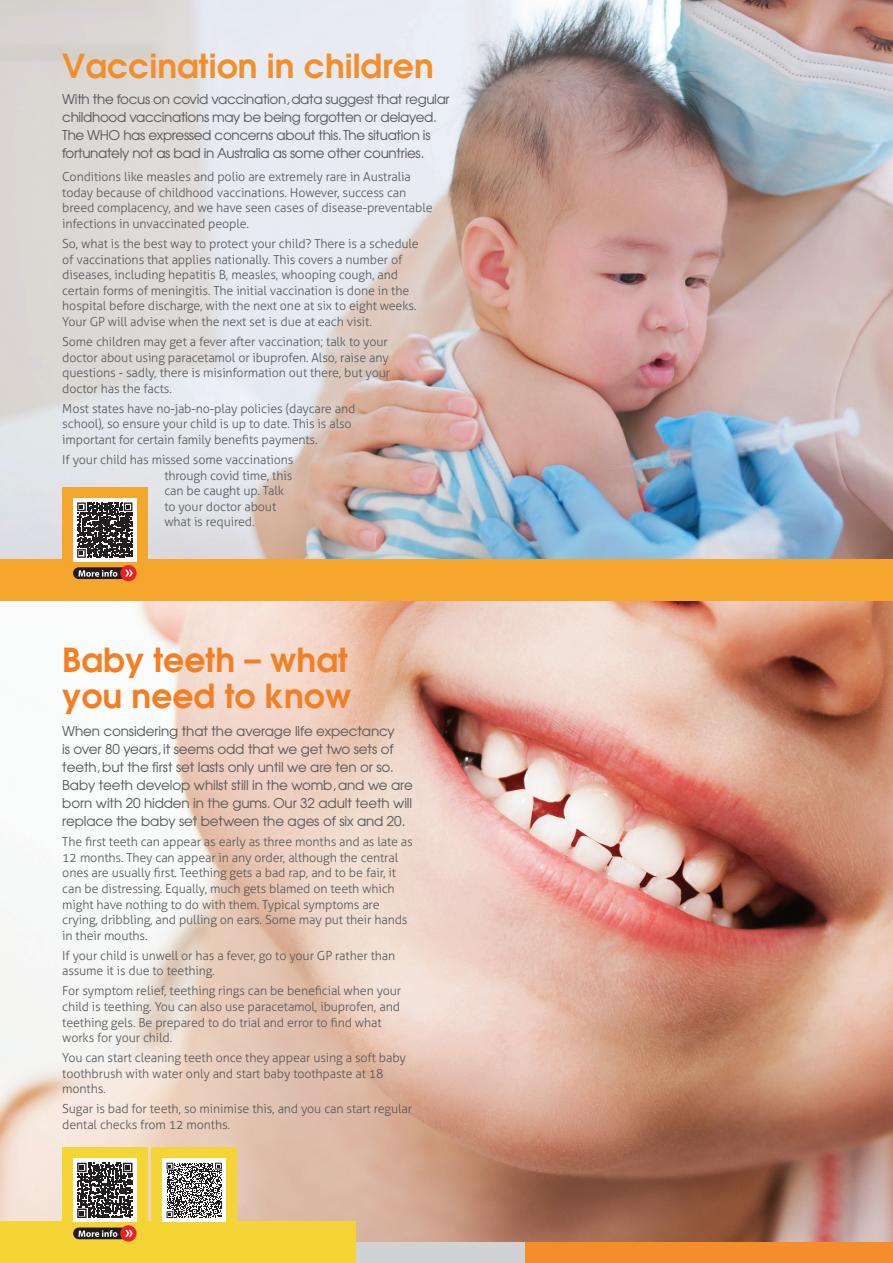
<style>
.page{position:relative;width:893px;height:1263px;background:#fff}
.page>*{position:absolute;margin:0;border:0;box-sizing:border-box;transform-origin:0 0}
.t1{font:600 33px/36px "Avant Garde";color:#f47e23}
.t2{font:600 33px "Avant Garde";color:#f48e2a}
.t3{font:13.5px/18px "Avant Garde";letter-spacing:-.015em;color:#57585a}
.t4{font:300 12.45px/15.6px "Aller";letter-spacing:-.01em;color:#57585a}
</style>
<div class="page">
<div style="left:0;top:1220px;width:356px;height:43px;background:#f4d535"></div>
<div style="left:356px;top:1220px;width:356px;height:43px;background:#d1d2d4"></div>
<div style="left:525px;top:1220px;width:368px;height:43px;background:#f48e2a"></div>
<img style="left:0;top:0;width:893px;height:1242px">
<div style="left:0;top:560px;width:892px;height:42px;background:#f5a72d"></div>
<div style="left:62px;top:488px;width:85px;height:85px;background:#f5a72d"></div>
<div style="left:73px;top:498px;width:64px;height:64px;background:#fff"></div>
<svg style="left:120px;top:565px;width:17px;height:16px"></svg>
<svg style="left:73px;top:567px;width:60px;height:12px"></svg>
<svg style="left:77px;top:502px;width:55px;height:56px"></svg>
<div style="left:0;top:1221px;width:356px;height:21px;background:#f4d535"></div>
<div style="left:62px;top:1148px;width:85px;height:85px;background:#f4d535"></div>
<div style="left:152px;top:1148px;width:85px;height:85px;background:#f4d535"></div>
<div style="left:73px;top:1158px;width:64px;height:64px;background:#fff"></div>
<div style="left:162px;top:1158px;width:64px;height:64px;background:#fff"></div>
<svg style="left:120px;top:1225px;width:17px;height:16px"></svg>
<svg style="left:73px;top:1227px;width:60px;height:12px"></svg>
<svg style="left:77px;top:1163px;width:55px;height:55px"></svg>
<svg style="left:167px;top:1163px;width:55px;height:55px"></svg>
<h1 class="t2" style="left:62px;top:44px;width:373px">Vaccination in children</h1>
<p class="t3" style="left:62px;top:90px;width:389px">With the focus on covid vaccination, data suggest that regular childhood vaccinations may be being forgotten or delayed.<br>The WHO has expressed concerns about this. The situation is fortunately not as bad in Australia as some other countries.</p>
<p class="t4" style="left:62px;top:169px;width:372px">Conditions like measles and polio are extremely rare in Australia today because of childhood vaccinations. However, success can breed complacency, and we have seen cases of disease-preventable infections in unvaccinated people.</p>
<p class="t4" style="left:62px;top:236px;width:358px">So, what is the best way to protect your child? There is a schedule of vaccinations that applies nationally. This covers a number of diseases, including hepatitis B, measles, whooping cough, and certain forms of meningitis. The initial vaccination is done in the hospital before discharge, with the next one at six to eight weeks.<br>Your GP will advise when the next set is due at each visit.</p>
<p class="t4" style="left:62px;top:334px;width:329px">Some children may get a fever after vaccination; talk to your doctor about using paracetamol or ibuprofen. Also, raise any questions - sadly, there is misinformation out there, but your doctor has the facts.</p>
<p class="t4" style="left:62px;top:401px;width:294px">Most states have no-jab-no-play policies (daycare and school), so ensure your child is up to date. This is also important for certain family benefits payments.</p>
<p class="t4" style="left:164px;top:452px;width:131px;text-indent:-102px">If your child has missed some vaccinations through covid time, this can be caught up. Talk to your doctor about what is required.</p>
<h1 class="t1" style="left:62px;top:641px;width:291px">Baby teeth – what you need to know</h1>
<p class="t3" style="left:62px;top:722px;width:352px">When considering that the average life expectancy<br>is over 80 years, it seems odd that we get two sets of teeth, but the first set lasts only until we are ten or so.<br>Baby teeth develop whilst still in the womb, and we are born with 20 hidden in the gums. Our 32 adult teeth will replace the baby set between the ages of six and 20.</p>
<p class="t4" style="left:62px;top:834px;width:352px">The first teeth can appear as early as three months and as late as 12 months. They can appear in any order, although the central ones are usually first. Teething gets a bad rap, and to be fair, it can be distressing. Equally, much gets blamed on teeth which might have nothing to do with them. Typical symptoms are crying, dribbling, and pulling on ears. Some may put their hands in their mouths.</p>
<p class="t4" style="left:62px;top:947px;width:334px">If your child is unwell or has a fever, go to your GP rather than assume it is due to teething.</p>
<p class="t4" style="left:62px;top:983px;width:340px">For symptom relief, teething rings can be beneficial when your child is teething. You can also use paracetamol, ibuprofen, and teething gels. Be prepared to do trial and error to find what works for your child.</p>
<p class="t4" style="left:62px;top:1050px;width:345px">You can start cleaning teeth once they appear using a soft baby toothbrush with water only and start baby toothpaste at 18 months.</p>
<p class="t4" style="left:62px;top:1101px;width:351px">Sugar is bad for teeth, so minimise this, and you can start regular dental checks from 12 months.</p>
</div>
